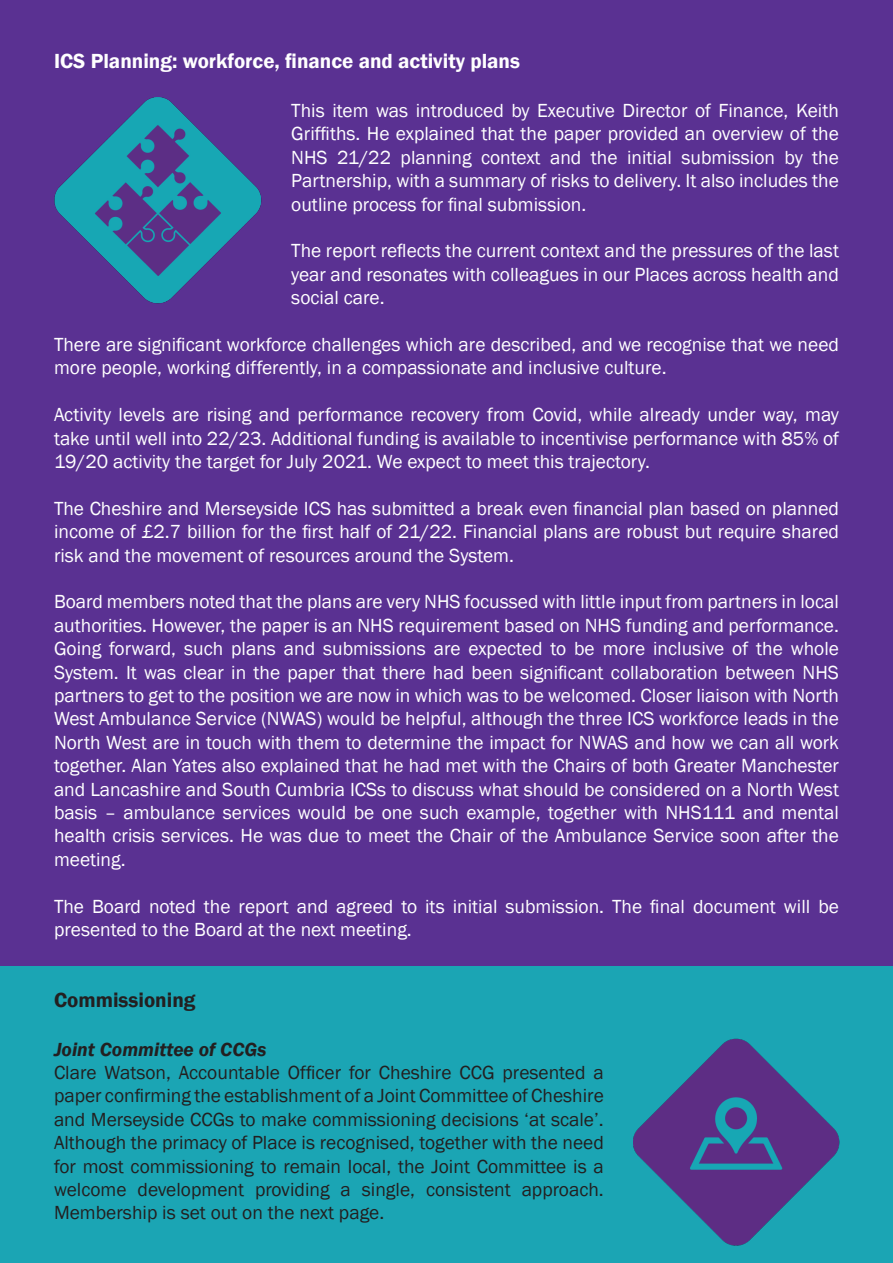
<style>
.page{position:relative;width:893px;height:1263px;background:#fff}
.page>*{position:absolute;margin:0;border:0;box-sizing:border-box;transform-origin:0 0}
.t1{font:600 21px "Franklin Gothic";color:#fff}
.t2{font:600 21px "Franklin Gothic";color:#231f20}
.t3{font:19.5px/23.4px "Franklin Gothic";color:#fff;text-align:justify}
.t4{font:19.5px/23.4px "Franklin Gothic";color:#231f20;text-align:justify}
.t5{font:italic 600 19.5px "Franklin Gothic";color:#231f20}
</style>
<div class="page">
<div style="left:0;top:0;width:893px;height:974px;background:#5a3192"></div>
<img style="left:54px;top:97px;width:207px;height:207px">
<div style="left:0;top:966px;width:893px;height:297px;background:#1ba5b4"></div>
<img style="left:634px;top:1038px;width:206px;height:208px">
<p class="t1" style="left:54px;top:48px;width:468px">ICS Planning: workforce, finance and activity plans</p>
<p class="t3" style="left:291px;top:99px;width:549px">This item was introduced by Executive Director of Finance, Keith Griffiths. He explained that the paper provided an overview of the NHS 21/22 planning context and the initial submission by the Partnership, with a summary of risks to delivery. It also includes the outline process for final submission.</p>
<p class="t3" style="left:291px;top:240px;width:549px">The report reflects the current context and the pressures of the last year and resonates with colleagues in our Places across health and social care.</p>
<p class="t3" style="left:54px;top:333px;width:786px">There are significant workforce challenges which are described, and we recognise that we need more people, working differently, in a compassionate and inclusive culture.</p>
<p class="t3" style="left:54px;top:403px;width:786px">Activity levels are rising and performance recovery from Covid, while already under way, may take until well into 22/23. Additional funding is available to incentivise performance with 85% of 19/20 activity the target for July 2021. We expect to meet this trajectory.</p>
<p class="t3" style="left:54px;top:497px;width:786px">The Cheshire and Merseyside ICS has submitted a break even financial plan based on planned income of £2.7 billion for the first half of 21/22. Financial plans are robust but require shared risk and the movement of resources around the System.</p>
<p class="t3" style="left:54px;top:591px;width:786px">Board members noted that the plans are very NHS focussed with little input from partners in local authorities. However, the paper is an NHS requirement based on NHS funding and performance.<br>Going forward, such plans and submissions are expected to be more inclusive of the whole System. It was clear in the paper that there had been significant collaboration between NHS partners to get to the position we are now in which was to be welcomed. Closer liaison with North West Ambulance Service (NWAS) would be helpful, although the three ICS workforce leads in the North West are in touch with them to determine the impact for NWAS and how we can all work together. Alan Yates also explained that he had met with the Chairs of both Greater Manchester and Lancashire and South Cumbria ICSs to discuss what should be considered on a North West basis – ambulance services would be one such example, together with NHS111 and mental health crisis services. He was due to meet the Chair of the Ambulance Service soon after the meeting.</p>
<p class="t3" style="left:54px;top:895px;width:786px">The Board noted the report and agreed to its initial submission. The final document will be presented to the Board at the next meeting.</p>
<p class="t2" style="left:54px;top:987px;width:143px">Commissioning</p>
<p class="t5" style="left:54px;top:1036px;width:214px">Joint Committee of CCGs</p>
<p class="t4" style="left:54px;top:1061px;width:551px">Clare Watson, Accountable Officer for Cheshire CCG presented a paper confirming the establishment of a Joint Committee of Cheshire and Merseyside CCGs to make commissioning decisions ‘at scale’.<br>Although the primacy of Place is recognised, together with the need for most commissioning to remain local, the Joint Committee is a welcome development providing a single, consistent approach.<br>Membership is set out on the next page.</p>
</div>
